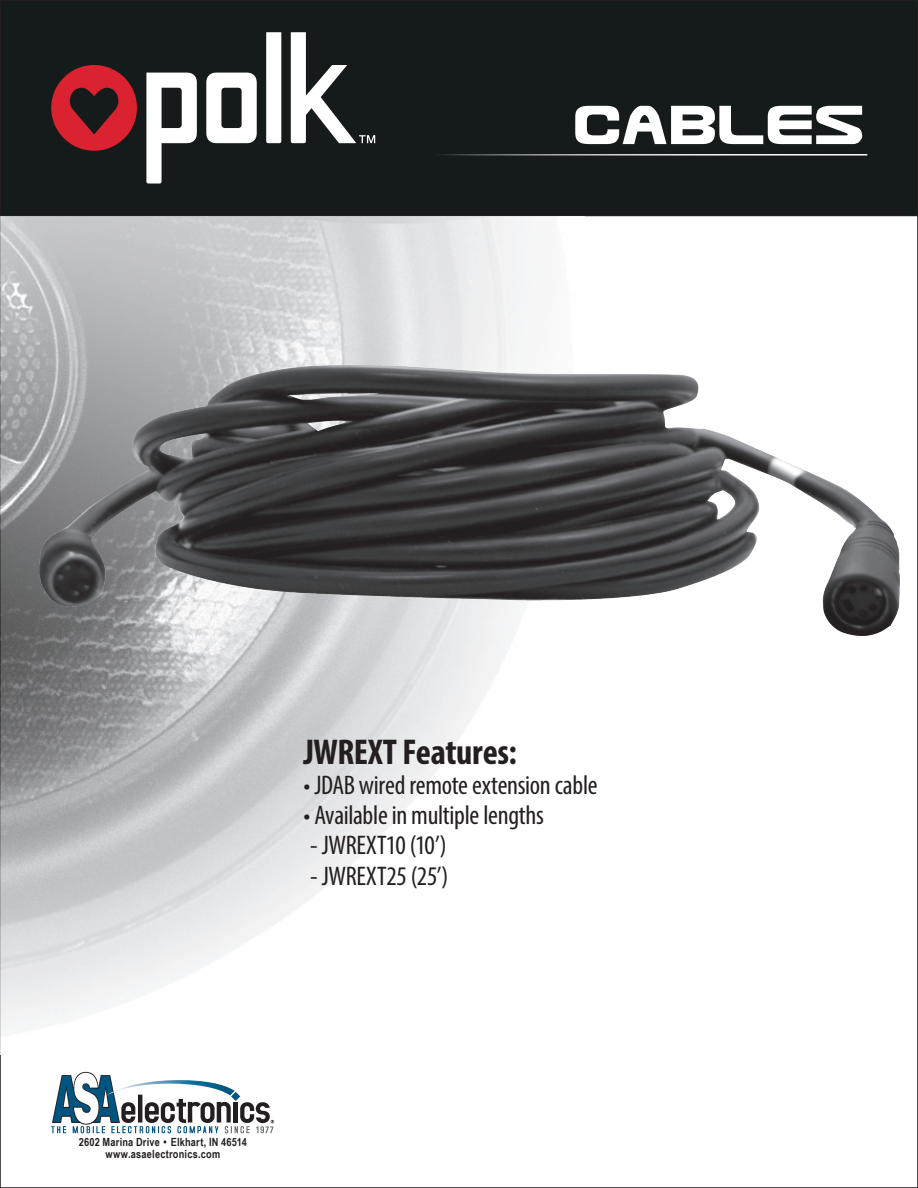
<style>
.page{position:relative;width:918px;height:1188px;background:#fff}
.page>*{position:absolute;margin:0;border:0;box-sizing:border-box;transform-origin:0 0}
.BULLETS{font:66px "Usuzi";letter-spacing:-.01em;color:#fff}
.BULLETS-2{font:700 condensed 36px "Myriad Pro";letter-spacing:-.01em;color:#231f20}
.BULLETS-3{font:condensed 27px "Myriad Pro";letter-spacing:-.01em;color:#231f20}
.t1{font:700 11.25px "Arial Narrow";letter-spacing:.02em;color:#231f20}
</style>
<div class="page">
<div style="left:0;top:0;width:918px;height:216px;background:#151b1b"></div>
<svg style="left:51px;top:1072px;width:223px;height:61px"></svg>
<svg style="left:266px;top:32px;width:15px;height:111px;background:#fbfbfb"></svg>
<svg style="left:146px;top:73px;width:51px;height:111px"></svg>
<svg style="left:206px;top:73px;width:51px;height:70px"></svg>
<svg style="left:51px;top:65px;width:86px;height:86px"></svg>
<svg style="left:291px;top:32px;width:84px;height:111px"></svg>
<img style="left:0;top:216px;width:558px;height:839px">
<img style="left:18px;top:365px;width:882px;height:270px">
<hr style="left:435px;top:154px;width:432px;height:2px;background:#fff">
<p class="BULLETS" style="left:575px;top:90px;width:293px">CABLES</p>
<p class="BULLETS-2" style="left:303px;top:729px;width:215px">JWREXT Features:</p>
<p class="BULLETS-3" style="left:303px;top:769px;width:296px">• JDAB wired remote extension cable</p>
<p class="BULLETS-3" style="left:303px;top:799px;width:242px">• Available in multiple lengths</p>
<p class="BULLETS-3" style="left:310px;top:829px;width:138px">- JWREXT10 (10’)</p>
<p class="BULLETS-3" style="left:310px;top:859px;width:140px">- JWREXT25 (25’)</p>
<p class="t1" style="left:79px;top:1134px;width:170px">2602 Marina Drive • Elkhart, IN 46514</p>
<p class="t1" style="left:106px;top:1145px;width:116px">www.asaelectronics.com</p>
</div>
